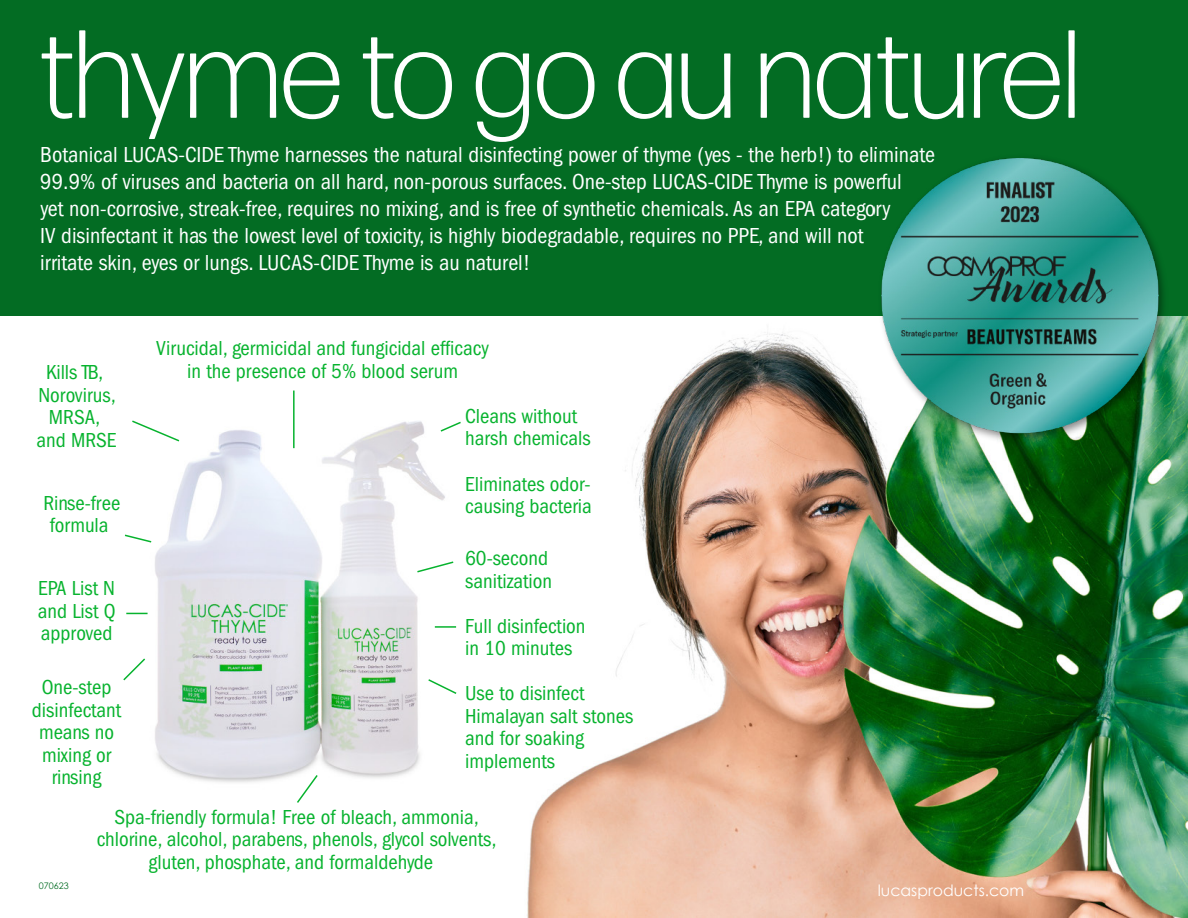
<style>
.page{position:relative;width:1188px;height:918px;background:#fff}
.page>*{position:absolute;margin:0;border:0;box-sizing:border-box;transform-origin:0 0}
.t1{font:300 124.95px "Forma DJR Display";letter-spacing:.01em;color:#fff}
.t2{font:condensed 22.5px/27px "Franklin Gothic LT Pro";color:#fff}
.t3{font:condensed 21px/22.5px "Franklin Gothic LT Pro";color:#07b32e}
.t4{font:15.6px "Century Gothic";color:#fff}
.t5{font:9px "Century Gothic";color:#036c23}
</style>
<div class="page">
<img style="left:126px;top:316px;width:1062px;height:602px">
<div style="left:0;top:0;width:1188px;height:316px;background:#036c23"></div>
<svg style="left:416px;top:560px;width:39px;height:14px"></svg>
<hr style="left:293px;top:391px;width:2px;height:57px;background:#07b32e">
<svg style="left:295px;top:773px;width:24px;height:32px"></svg>
<svg style="left:439px;top:420px;width:24px;height:13px"></svg>
<svg style="left:130px;top:419px;width:51px;height:24px"></svg>
<svg style="left:124px;top:533px;width:29px;height:11px"></svg>
<svg style="left:126px;top:613px;width:22px;height:1px"></svg>
<hr style="left:435px;top:626px;width:21px;height:2px;background:#07b32e">
<svg style="left:427px;top:678px;width:31px;height:17px"></svg>
<svg style="left:123px;top:657px;width:24px;height:25px"></svg>
<img style="left:874px;top:316px;width:298px;height:131px">
<img style="left:873px;top:158px;width:294px;height:285px">
<h1 class="t1" style="left:40px;top:1px;width:1041px">thyme to go au naturel</h1>
<p class="t2" style="left:40px;top:141px;width:896px">Botanical LUCAS-CIDE Thyme harnesses the natural disinfecting power of thyme (yes - the herb!) to eliminate 99.9% of viruses and bacteria on all hard, non-porous surfaces. One-step LUCAS-CIDE Thyme is powerful<br>yet non-corrosive, streak-free, requires no mixing, and is free of synthetic chemicals. As an EPA category<br>IV disinfectant it has the lowest level of toxicity, is highly biodegradable, requires no PPE, and will not<br>irritate skin, eyes or lungs. LUCAS-CIDE Thyme is au naturel!</p>
<p class="t3" style="left:156px;top:337px;width:335px;text-align:center">Virucidal, germicidal and fungicidal efficacy in the presence of 5% blood serum</p>
<p class="t3" style="left:37px;top:361px;width:82px;text-align:center">Kills TB,<br>Norovirus,<br>MRSA, and MRSE</p>
<p class="t3" style="left:465px;top:405px;width:127px">Cleans without harsh chemicals</p>
<p class="t3" style="left:465px;top:473px;width:128px">Eliminates odor&shy;causing bacteria</p>
<p class="t3" style="left:465px;top:547px;width:88px">60-second sanitization</p>
<p class="t3" style="left:465px;top:615px;width:122px">Full disinfection in 10 minutes</p>
<p class="t3" style="left:465px;top:682px;width:170px">Use to disinfect<br>Himalayan salt stones and for soaking implements</p>
<p class="t3" style="left:43px;top:492px;width:78px;text-align:center">Rinse-free formula</p>
<p class="t3" style="left:38px;top:577px;width:79px;text-align:justify">EPA List N and List Q approved</p>
<p class="t3" style="left:32px;top:676px;width:91px;text-align:center">One-step disinfectant means no mixing or rinsing</p>
<p class="t3" style="left:97px;top:806px;width:401px;text-align:center">Spa-friendly formula! Free of bleach, ammonia, chlorine, alcohol, parabens, phenols, glycol solvents, gluten, phosphate, and formaldehyde</p>
<p class="t5" style="left:39px;top:879px;width:31px">070623</p>
<p class="t4" style="left:878px;top:879px;width:148px">lucasproducts.com</p>
</div>
